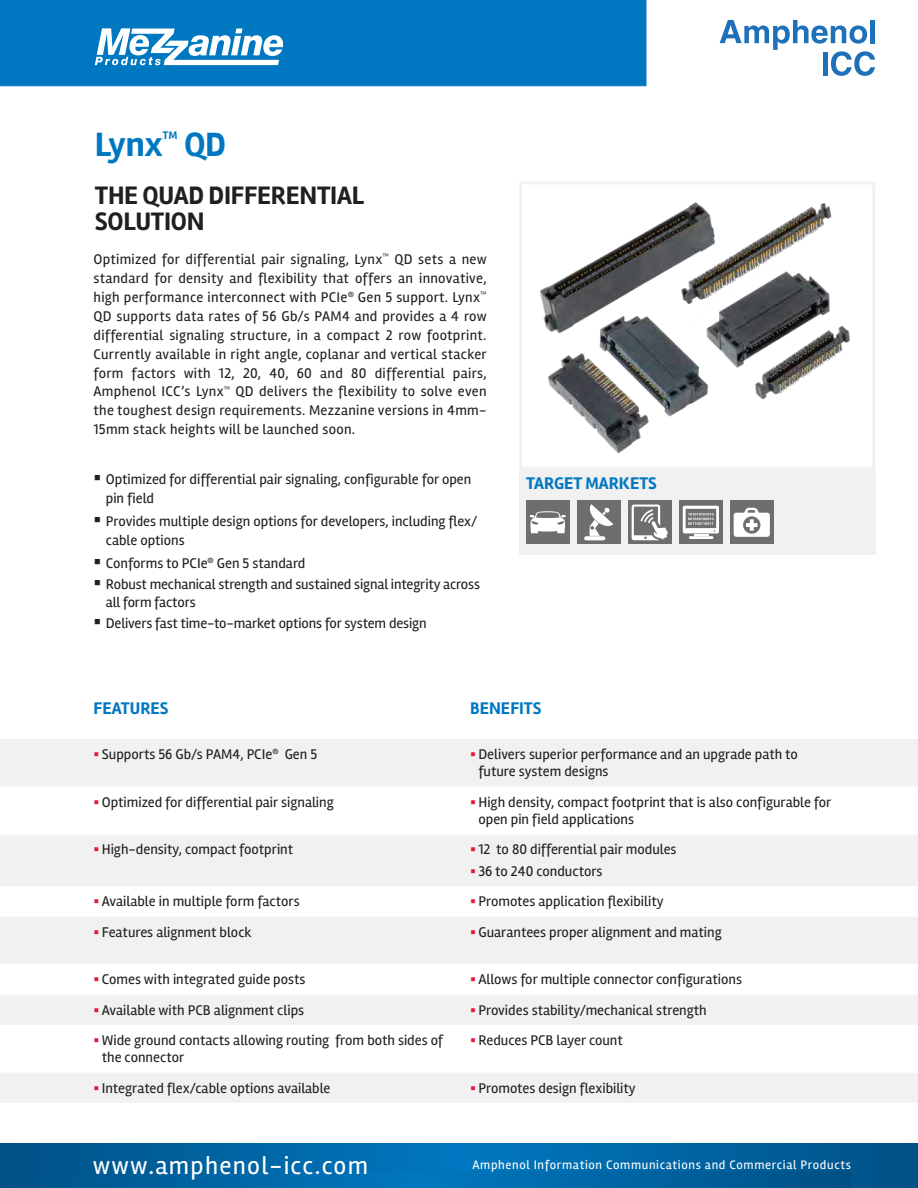
<style>
.page{position:relative;width:918px;height:1188px;background:#fff}
.page>*{position:absolute;margin:0;border:0;box-sizing:border-box;transform-origin:0 0}
.t1{font:700 34.8px "Rambla";letter-spacing:-.01em;color:#0078c1}
.t2{font:700 26.1px/26.1px "Rambla";letter-spacing:-.01em;color:#221f1f}
.t3{font:25.35px "Rambla";letter-spacing:.05em;color:#fff}
.t4{font:700 17.4px "Rambla";color:#0078c1}
.t5{font:14.55px/18.9px "Rambla";color:#221f1f}
.t6{font:12.75px "Rambla";letter-spacing:.05em;color:#fff}
.s1{color:#e31836}
</style>
<div class="page">
<div style="left:0;top:0;width:646px;height:86px;background:#0078c1"></div>
<img style="left:0;top:1144px;width:918px;height:44px">
<img style="left:0;top:1171px;width:851px;height:17px">
<svg style="left:720px;top:20px;width:155px;height:56px"></svg>
<img style="left:540px;top:202px;width:310px;height:252px">
<div style="left:519px;top:182px;width:356px;height:288px;border:3px solid #f1f1f2"></div>
<div style="left:519px;top:470px;width:357px;height:85px;background:#f1f1f2"></div>
<div style="left:526px;top:501px;width:43px;height:43px;background:#6c6e70"></div>
<svg style="left:529px;top:511px;width:37px;height:22px"></svg>
<svg style="left:95px;top:28px;width:188px;height:37px"></svg>
<div style="left:0;top:739px;width:918px;height:364px;background:#f1f1f2"></div>
<svg style="left:0;top:787px;width:918px;height:286px"></svg>
<div style="left:577px;top:501px;width:43px;height:43px;background:#6c6e70"></div>
<svg style="left:584px;top:536px;width:21px;height:4px"></svg>
<svg style="left:589px;top:504px;width:24px;height:32px"></svg>
<div style="left:628px;top:501px;width:43px;height:43px;background:linear-gradient(to right,#6c6e70,#6c6e70)"></div>
<svg style="left:632px;top:505px;width:36px;height:35px"></svg>
<div style="left:679px;top:501px;width:43px;height:43px;background:#6c6e70"></div>
<hr style="left:689px;top:536px;width:24px;height:3px;background:#fff">
<svg style="left:683px;top:506px;width:36px;height:30px"></svg>
<div style="left:730px;top:501px;width:44px;height:43px;background:#6c6e70"></div>
<svg style="left:734px;top:508px;width:36px;height:29px"></svg>
<h1 class="t1" style="left:95px;top:130px;width:133px">Lynx<sup>™</sup> QD</h1>
<h2 class="t2" style="left:95px;top:184px;width:271px">THE QUAD DIFFERENTIAL<br>SOLUTION</h2>
<p class="t5" style="left:94px;top:251px;width:395px;text-align:justify">Optimized for differential pair signaling, Lynx<sup>™</sup> QD sets a new standard for density and flexibility that offers an innovative, high performance interconnect with PCIe<sup>®</sup> Gen 5 support. Lynx<sup>™ </sup>QD supports data rates of 56 Gb/s PAM4 and provides a 4 row differential signaling structure, in a compact 2 row footprint.<br>Currently available in right angle, coplanar and vertical stacker form factors with 12, 20, 40, 60 and 80 differential pairs, Amphenol ICC’s Lynx<sup>™</sup> QD delivers the flexibility to solve even the toughest design requirements. Mezzanine versions in 4mm-15mm stack heights will be launched soon.</p>
<p class="t5" style="left:106px;top:471px;width:367px;text-indent:-12px">▪ Optimized for differential pair signaling, configurable for open pin field</p>
<p class="t5" style="left:106px;top:512px;width:373px;text-indent:-12px">▪ Provides multiple design options for developers, including flex/ cable options</p>
<p class="t5" style="left:94px;top:554px;width:214px">▪ Conforms to PCIe<sup>®</sup> Gen 5 standard</p>
<p class="t5" style="left:106px;top:577px;width:376px;line-height:17.4px;text-indent:-12px">▪ Robust mechanical strength and sustained signal integrity across all form factors</p>
<p class="t5" style="left:94px;top:615px;width:335px">▪ Delivers fast time-to-market options for system design</p>
<p class="t4" style="left:526px;top:476px;width:132px">TARGET MARKETS</p>
<p class="t4" style="left:94px;top:701px;width:77px">FEATURES</p>
<p class="t4" style="left:470px;top:701px;width:73px">BENEFITS</p>
<p class="t5" style="left:94px;top:746px;width:225px"><span class="s1">▪</span> Supports 56 Gb/s PAM4, PCIe<sup>®</sup> Gen 5</p>
<p class="t5" style="left:478px;top:747px;width:321px;line-height:17.4px;text-indent:-8px"><span class="s1">▪</span> Delivers superior performance and an upgrade path to future system designs</p>
<p class="t5" style="left:94px;top:794px;width:242px"><span class="s1">▪</span> Optimized for differential pair signaling</p>
<p class="t5" style="left:478px;top:794px;width:355px;line-height:17.4px;text-indent:-8px"><span class="s1">▪</span> High density, compact footprint that is also configurable for open pin field applications</p>
<p class="t5" style="left:94px;top:841px;width:201px"><span class="s1">▪</span> High-density, compact footprint</p>
<p class="t5" style="left:470px;top:841px;width:208px"><span class="s1">▪</span> 12 to 80 differential pair modules</p>
<p class="t5" style="left:470px;top:863px;width:134px"><span class="s1">▪</span> 36 to 240 conductors</p>
<p class="t5" style="left:94px;top:893px;width:208px"><span class="s1">▪</span> Available in multiple form factors</p>
<p class="t5" style="left:470px;top:893px;width:195px"><span class="s1">▪</span> Promotes application flexibility</p>
<p class="t5" style="left:94px;top:923px;width:160px"><span class="s1">▪</span> Features alignment block</p>
<p class="t5" style="left:470px;top:923px;width:253px"><span class="s1">▪</span> Guarantees proper alignment and mating</p>
<p class="t5" style="left:94px;top:971px;width:213px"><span class="s1">▪</span> Comes with integrated guide posts</p>
<p class="t5" style="left:470px;top:971px;width:273px"><span class="s1">▪</span> Allows for multiple connector configurations</p>
<p class="t5" style="left:94px;top:1001px;width:212px"><span class="s1">▪</span> Available with PCB alignment clips</p>
<p class="t5" style="left:470px;top:1001px;width:238px"><span class="s1">▪</span> Provides stability/mechanical strength</p>
<p class="t5" style="left:102px;top:1032px;width:343px;line-height:17.4px;text-indent:-8px"><span class="s1">▪</span> Wide ground contacts allowing routing from both sides of the connector</p>
<p class="t5" style="left:470px;top:1032px;width:154px"><span class="s1">▪</span> Reduces PCB layer count</p>
<p class="t5" style="left:94px;top:1079px;width:239px"><span class="s1">▪</span> Integrated flex/cable options available</p>
<p class="t5" style="left:470px;top:1079px;width:167px"><span class="s1">▪</span> Promotes design flexibility</p>
<h3 class="t3" style="left:93px;top:1156px;width:277px">www.amphenol-icc.com</h3>
<p class="t6" style="left:473px;top:1160px;width:380px">Amphenol Information Communications and Commercial Products</p>
</div>
